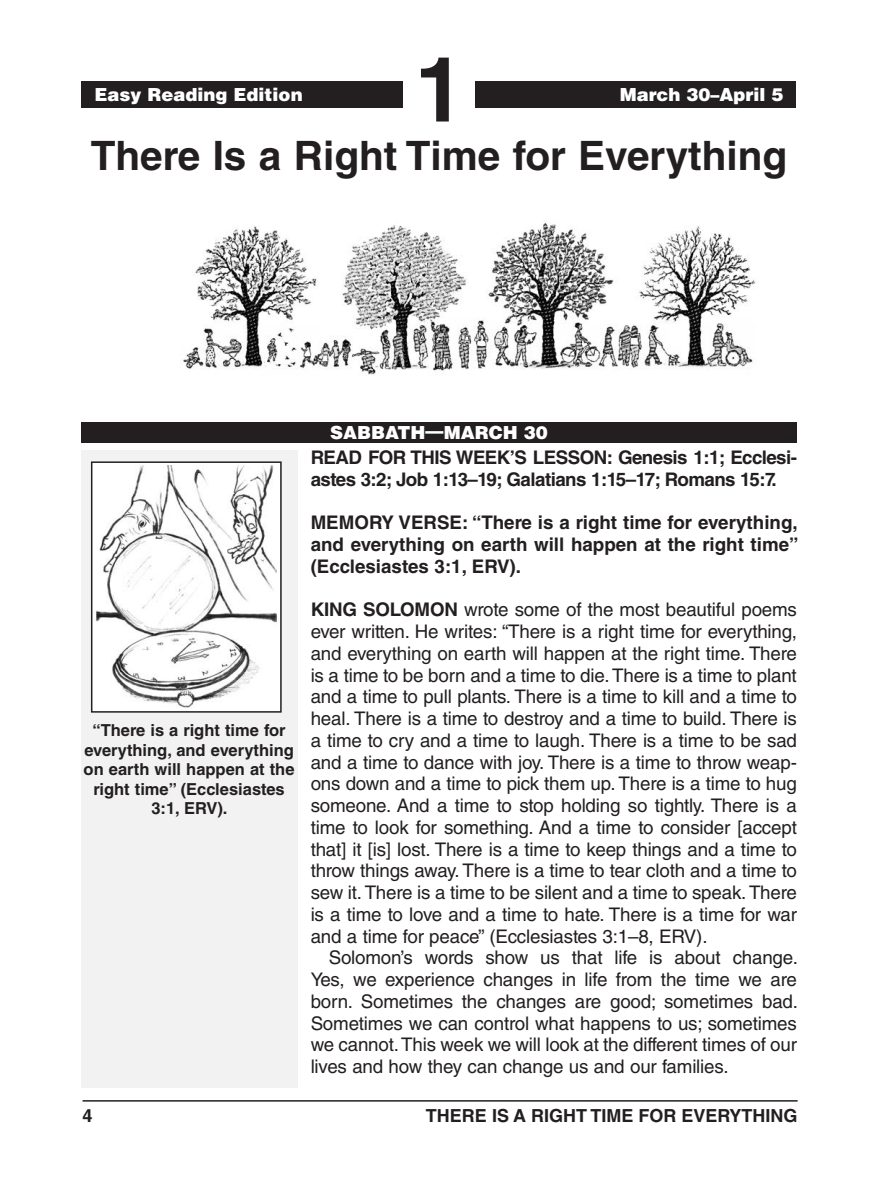
<style>
.page{position:relative;width:878px;height:1202px;background:#fff}
.page>*{position:absolute;margin:0;border:0;box-sizing:border-box;transform-origin:0 0}
.t1{font:700 90px "Helvetica LT Std";color:#231f20}
.t2{font:700 40.5px "Helvetica LT Std";color:#231f20}
.t3{font:18.75px/21.8px "Helvetica LT Std";letter-spacing:-.01em;color:#231f20;text-align:justify}
.t4{font:700 18.75px/21.8px "Helvetica LT Std";letter-spacing:-.03em;color:#231f20}
.t5{font:900 18px "Helvetica LT Std";color:#fff}
.t6{font:700 18px "Helvetica LT Std";color:#231f20}
.t7{font:700 16.5px/19.5px "Helvetica LT Std";color:#231f20;text-align:center}
.s1{font-weight:700}
</style>
<div class="page">
<hr style="left:82px;top:1100px;width:715px;height:1px;background:#231f20">
<div style="left:81px;top:450px;width:216px;height:637px;background:#f2f2f3"></div>
<div style="left:82px;top:81px;width:321px;height:27px;background:#231f20"></div>
<div style="left:472px;top:81px;width:323px;height:27px;background:#231f20"></div>
<div style="left:405px;top:55px;width:69px;height:76px;background:#fff"></div>
<div style="left:81px;top:422px;width:715px;height:20px;background:#231f20"></div>
<img style="left:183px;top:222px;width:573px;height:153px">
<img style="left:94px;top:465px;width:182px;height:244px">
<div style="left:91px;top:461px;width:191px;height:251px;border:2px solid #231f20"></div>
<p class="t5" style="left:94px;top:82px;width:210px">Easy Reading Edition</p>
<h1 class="t1" style="left:415px;top:35px;width:52px">1</h1>
<p class="t5" style="left:619px;top:82px;width:165px">March 30–April 5</p>
<h2 class="t2" style="left:91px;top:131px;width:698px">There Is a Right Time for Everything</h2>
<p class="t7" style="left:84px;top:720px;width:212px">“There is a right time for everything, and everything on earth will happen at the right time” (Ecclesiastes<br>3:1, ERV).</p>
<p class="t5" style="left:330px;top:420px;width:219px">SABBATH—MARCH 30</p>
<p class="t4" style="left:310px;top:446px;width:488px">READ FOR THIS WEEK’S LESSON: Genesis 1:1; Ecclesi&shy;astes 3:2; Job 1:13–19; Galatians 1:15–17; Romans 15:7.</p>
<p class="t4" style="left:310px;top:511px;width:489px;text-align:justify">MEMORY VERSE: “There is a right time for everything, and everything on earth will happen at the right time” (Ecclesiastes 3:1, ERV).</p>
<p class="t3" style="left:310px;top:599px;width:488px"><span class="s1">KING SOLOMON</span> wrote some of the most beautiful poems ever written. He writes: “There is a right time for everything, and everything on earth will happen at the right time. There is a time to be born and a time to die. There is a time to plant and a time to pull plants. There is a time to kill and a time to heal. There is a time to destroy and a time to build. There is a time to cry and a time to laugh. There is a time to be sad and a time to dance with joy. There is a time to throw weap&shy;ons down and a time to pick them up. There is a time to hug someone. And a time to stop holding so tightly. There is a time to look for something. And a time to consider [accept that] it [is] lost. There is a time to keep things and a time to throw things away. There is a time to tear cloth and a time to sew it. There is a time to be silent and a time to speak. There is a time to love and a time to hate. There is a time for war and a time for peace” (Ecclesiastes 3:1–8, ERV).</p>
<p class="t3" style="left:310px;top:947px;width:489px;text-indent:18px">Solomon’s words show us that life is about change.<br>Yes, we experience changes in life from the time we are born. Sometimes the changes are good; sometimes bad.<br>Sometimes we can control what happens to us; sometimes we cannot. This week we will look at the different times of our lives and how they can change us and our families.</p>
<p class="t6" style="left:82px;top:1104px;width:12px">4</p>
<p class="t6" style="left:426px;top:1104px;width:373px">THERE IS A RIGHT TIME FOR EVERYTHING</p>
</div>
